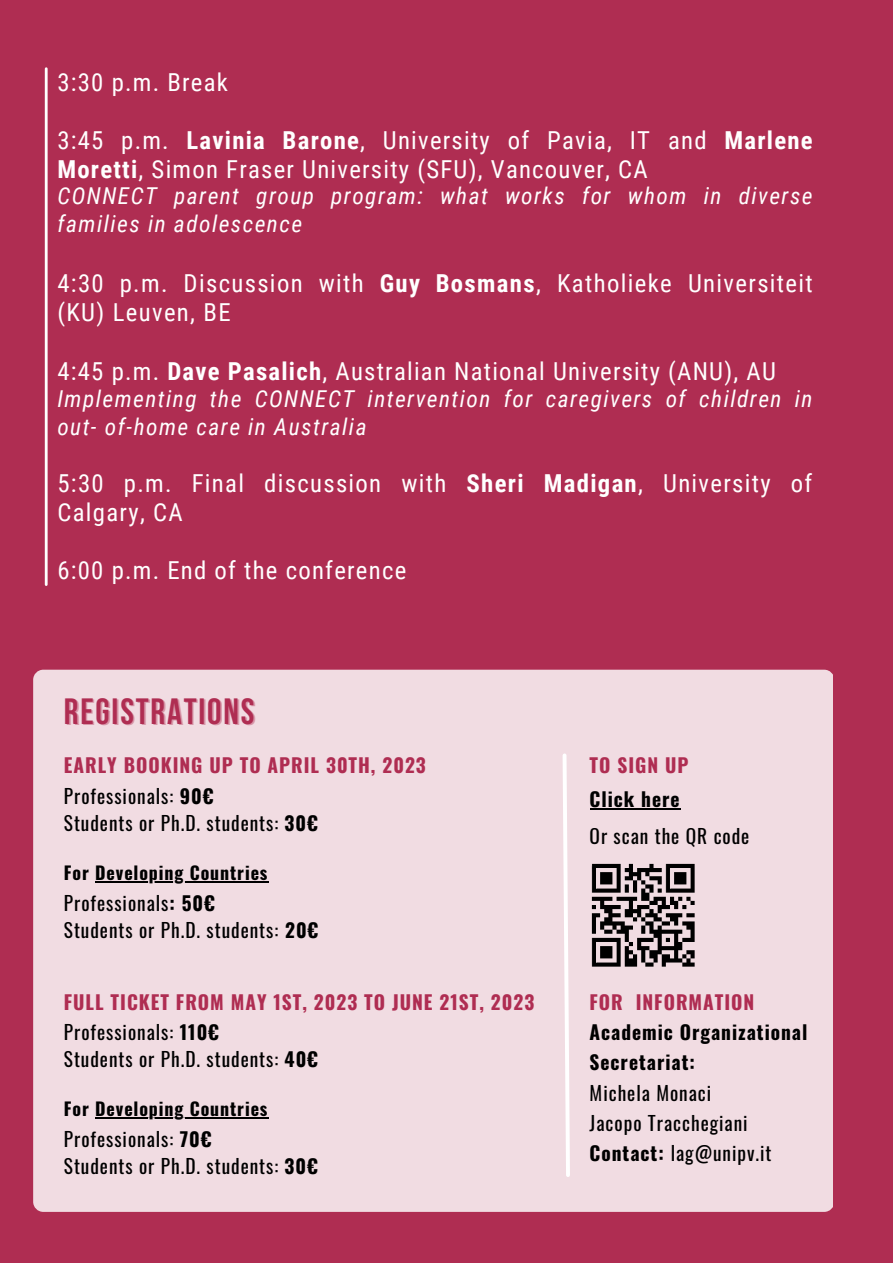
<style>
.page{position:relative;width:893px;height:1263px;background:#af2d52}
.page>*{position:absolute;margin:0;border:0;box-sizing:border-box;transform-origin:0 0}
.t1{font:700 36.38px "Bebas Neue";letter-spacing:.05em;color:#af2d52}
.t2{font:24.75px/29.2px "Roboto Condensed";letter-spacing:.05em;color:#fff}
.t3{font:italic 23.25px/27.6px "Roboto Condensed";letter-spacing:.065em;color:#fff}
.t4{font:19.35px/27.6px "Oswald";letter-spacing:.05em;color:#000}
.t5{font:700 19.35px/30.4px "Oswald";letter-spacing:.05em;color:#af2d52}
.t6{font:700 19.35px/30.4px "Oswald";letter-spacing:.05em;color:#000}
.t7{font:700 17.85px "Oswald";letter-spacing:.05em;color:#000}
.s1{font-weight:700}
.s2{font-weight:400;color:#000}
.s3{color:#000}
</style>
<div class="page">
<div style="left:33px;top:670px;width:800px;height:542px;background:#f1dce2"></div>
<hr style="left:95px;top:881px;width:173px;height:2px;background:#000">
<svg style="left:560px;top:751px;width:12px;height:428px;background:#f5e7eb"></svg>
<hr style="left:95px;top:1117px;width:173px;height:2px;background:#000">
<hr style="left:45px;top:69px;width:3px;height:516px;background:#fff">
<img style="left:576px;top:847px;width:136px;height:136px">
<hr style="left:589px;top:808px;width:91px;height:2px;background:#000">
<p class="t2" style="left:57px;top:67px;width:172px">3:30 p.m. Break</p>
<p class="t2" style="left:57px;top:126px;width:757px">3:45 p.m. <span class="s1">Lavinia Barone</span>, University of Pavia, IT and <span class="s1">Marlene<br>Moretti</span>, Simon Fraser University (SFU), Vancouver, CA</p>
<p class="t3" style="left:57px;top:183px;width:756px">CONNECT parent group program: what works for whom in diverse families in adolescence</p>
<p class="t2" style="left:57px;top:269px;width:757px">4:30 p.m. Discussion with <span class="s1">Guy Bosmans</span>, Katholieke Universiteit (KU) Leuven, BE</p>
<p class="t2" style="left:57px;top:357px;width:720px">4:45 p.m. <span class="s1">Dave Pasalich</span>, Australian National University (ANU), AU</p>
<p class="t3" style="left:57px;top:385px;width:757px">Implementing the CONNECT intervention for caregivers of children in out- of-home care in Australia</p>
<p class="t2" style="left:57px;top:469px;width:756px">5:30 p.m. Final discussion with <span class="s1">Sheri Madigan</span>, University of<br>Calgary, CA</p>
<p class="t2" style="left:57px;top:556px;width:350px">6:00 p.m. End of the conference</p>
<h1 class="t1" style="left:64px;top:696px;width:192px">REGISTRATIONS</h1>
<p class="t5" style="left:64px;top:749px;width:363px">EARLY BOOKING UP TO APRIL 30TH, 2023</p>
<p class="t5" style="left:589px;top:749px;width:100px">TO SIGN UP</p>
<p class="t4" style="left:64px;top:781px;width:255px">Professionals: <span class="s1">90€<br></span>Students or Ph.D. students: <span class="s1">30€</span></p>
<p class="t7" style="left:64px;top:859px;width:205px">For Developing Countries</p>
<p class="t4" style="left:64px;top:888px;width:256px">Professionals<span class="s1">: 50€<br></span>Students or Ph.D. students: <span class="s1">20€</span></p>
<p class="t6" style="left:589px;top:783px;width:91px">Click here</p>
<p class="t4" style="left:589px;top:821px;width:161px">Or scan the QR code</p>
<p class="t5" style="left:64px;top:985px;width:472px">FULL TICKET FROM MAY 1ST, 2023 TO JUNE 21ST, 2023<br><span class="s2">Professionals:</span> <span class="s3">110€</span></p>
<p class="t4" style="left:64px;top:1045px;width:256px">Students or Ph.D. students: <span class="s1">40€</span></p>
<p class="t7" style="left:64px;top:1095px;width:205px">For Developing Countries</p>
<p class="t4" style="left:64px;top:1124px;width:255px">Professionals: <span class="s1">70€<br></span>Students or Ph.D. students: <span class="s1">30€</span></p>
<p class="t5" style="left:589px;top:985px;width:166px">FOR INFORMATION</p>
<p class="t6" style="left:589px;top:1016px;width:219px">Academic Organizational<br>Secretariat:</p>
<p class="t4" style="left:589px;top:1077px;width:183px;line-height:30.4px">Michela Monaci<br>Jacopo Tracchegiani<br><span class="s1">Contact:</span> lag@unipv.it</p>
</div>
